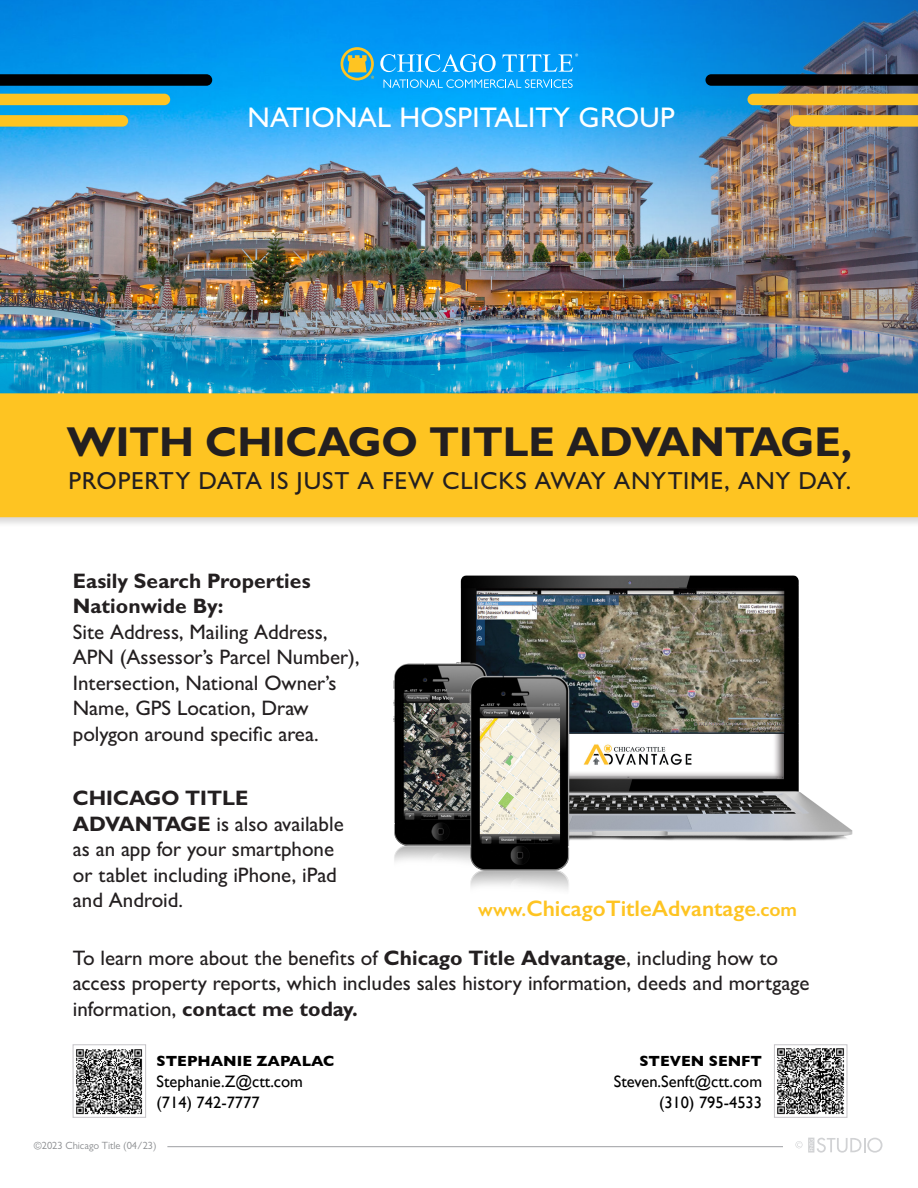
<style>
.page{position:relative;width:918px;height:1188px;background:#fff}
.page>*{position:absolute;margin:0;border:0;box-sizing:border-box;transform-origin:0 0}
.HEADLINE{font:700 42px "Gill Sans MT Pro";letter-spacing:-.005em;color:#231f20}
.HEADLINE-2{font:500 28.5px "Gill Sans MT Pro";letter-spacing:.01em;color:#fff}
.HEADLINE-3{font:500 24.75px "Gill Sans MT Pro";letter-spacing:.03em;color:#231f20}
.t1{font:600 22.5px "Gill Sans";color:#fec422}
.t2{font:500 21px/25.5px "Gill Sans MT Pro";color:#231f20}
.t3{font:700 21px/25.5px "Gill Sans MT Pro";color:#231f20}
.t4{font:16.5px "Gill Sans";color:#000}
.t5{font:700 15px "Gill Sans";color:#000}
.Copyrights{font:10.5px "Gill Sans MT Pro";color:#8b8d90}
.s1{font-weight:700}
.s2{font-size:19.5px}
.s3{font-size:18px}
</style>
<div class="page">
<img style="left:0;top:0;width:918px;height:392px">
<img style="left:393px;top:575px;width:460px;height:315px">
<svg style="left:0;top:74px;width:212px;height:12px;background:#00070b"></svg>
<div style="left:0;top:94px;width:170px;height:11px;background:#fec422"></div>
<svg style="left:0;top:115px;width:128px;height:12px;background:#f2c22c"></svg>
<svg style="left:705px;top:74px;width:213px;height:12px;background:#020508"></svg>
<div style="left:748px;top:94px;width:170px;height:11px;background:#fec422"></div>
<svg style="left:790px;top:115px;width:128px;height:12px;background:#f7c026"></svg>
<hr style="left:167px;top:1146px;width:616px;height:1px;background:#9d9fa2">
<svg style="left:808px;top:1138px;width:75px;height:15px"></svg>
<svg style="left:795px;top:1141px;width:7px;height:7px"></svg>
<div style="left:0;top:392px;width:918px;height:136px;background:#231f20;opacity:.17"></div>
<div style="left:0;top:393px;width:918px;height:124px;background:#fec422"></div>
<svg style="left:341px;top:47px;width:33px;height:33px"></svg>
<svg style="left:380px;top:54px;width:116px;height:18px;background:#42b6f9"></svg>
<svg style="left:502px;top:54px;width:76px;height:18px"></svg>
<svg style="left:384px;top:79px;width:189px;height:9px;background:#40b9fb"></svg>
<img style="left:76px;top:1049px;width:67px;height:66px">
<div style="left:73px;top:1045px;width:73px;height:72px;border:1px solid #c6c4c8"></div>
<img style="left:777px;top:1048px;width:67px;height:67px">
<div style="left:774px;top:1045px;width:73px;height:72px;border:1px solid #c6c4c8"></div>
<p class="HEADLINE-2" style="left:248px;top:101px;width:429px">NATIONAL HOSPITALITY GROUP</p>
<p class="HEADLINE" style="left:67px;top:416px;width:787px">WITH CHICAGO TITLE ADVANTAGE,</p>
<p class="HEADLINE-3" style="left:69px;top:466px;width:784px">PROPERTY DATA IS JUST A FEW CLICKS AWAY ANYTIME, ANY DAY.</p>
<p class="t3" style="left:73px;top:568px;width:239px">Easily Search Properties<br>Nationwide By:</p>
<p class="t2" style="left:73px;top:619px;width:288px">Site Address, Mailing Address,<br>APN (Assessor’s Parcel Number),<br>Intersection, National Owner’s<br>Name, GPS Location, Draw polygon around specific area.</p>
<p class="t2" style="left:73px;top:785px;width:272px"><span class="s1">CHICAGO TITLE<br>ADVANTAGE</span> is also available as an app for your smartphone or tablet including iPhone, iPad and Android.</p>
<p class="t1" style="left:478px;top:894px;width:320px"><span class="s2">www.</span>ChicagoTitleAdvantage<span class="s3">.</span><span class="s2">com</span></p>
<p class="t2" style="left:73px;top:945px;width:707px">To learn more about the benefits of <span class="s1">Chicago Title Advantage</span>, including how to</p>
<p class="t2" style="left:73px;top:970px;width:738px">access property reports, which includes sales history information, deeds and mortgage information, <span class="s1">contact me today.</span></p>
<p class="t5" style="left:157px;top:1049px;width:179px">STEPHANIE ZAPALAC</p>
<p class="t4" style="left:157px;top:1072px;width:148px">Stephanie.Z@ctt.com</p>
<p class="t4" style="left:157px;top:1093px;width:105px">(714) 742-7777</p>
<p class="Copyrights" style="left:34px;top:1140px;width:124px">©2023 Chicago Title (04/23)</p>
<p class="t5" style="left:639px;top:1049px;width:124px">STEVEN SENFT</p>
<p class="t4" style="left:614px;top:1072px;width:150px">Steven.Senft@ctt.com</p>
<p class="t4" style="left:659px;top:1093px;width:105px">(310) 795-4533</p>
</div>
